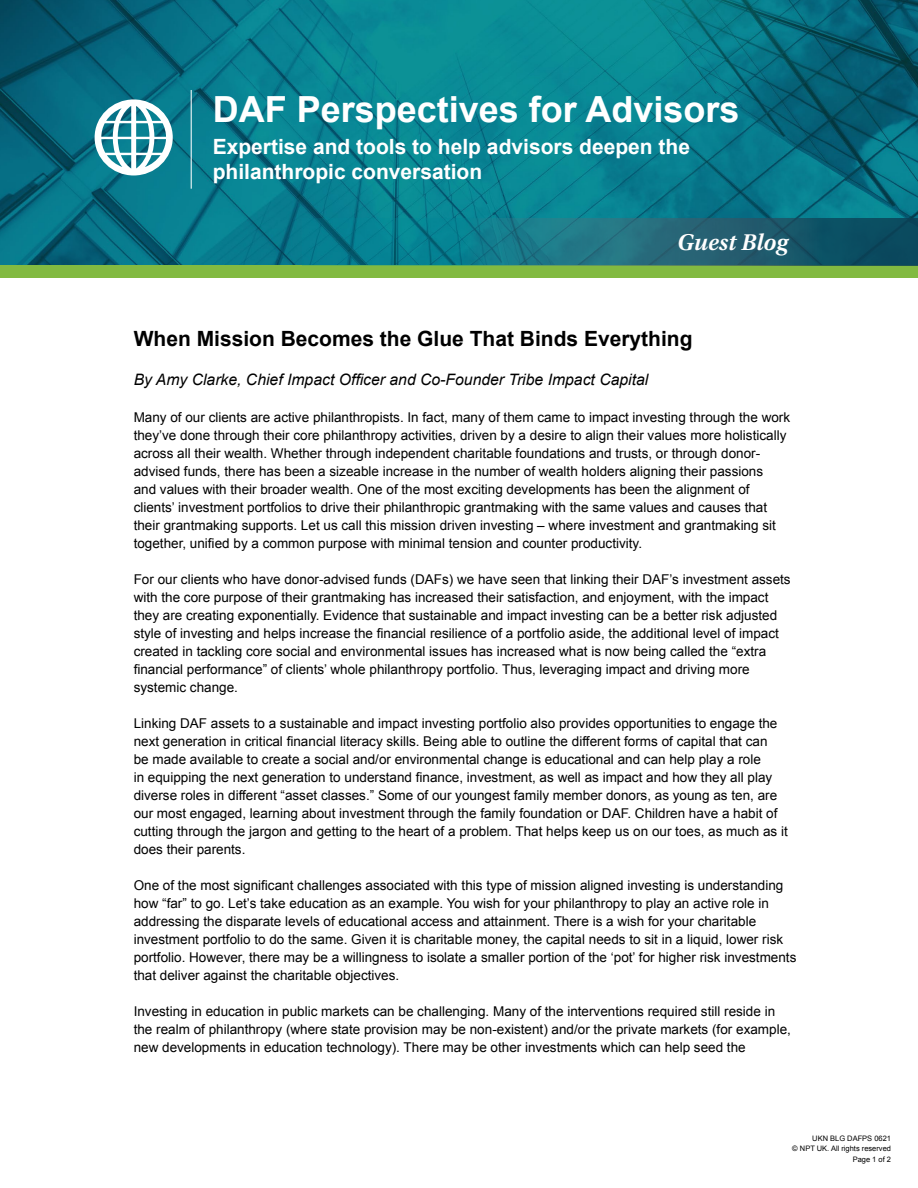
<style>
.page{position:relative;width:918px;height:1188px;background:#fff}
.page>*{position:absolute;margin:0;border:0;box-sizing:border-box;transform-origin:0 0}
.t1{font:700 36px "Arial";color:#fff}
.bio{font:italic 600 24px "Utopia Std";letter-spacing:.005em;color:#fff}
.t2{font:700 21px/25.5px "Arial";color:#fff}
.t3{font:700 21px "Arial";color:#000}
.t4{font:italic 15.75px "Arial";color:#000}
.t5{font:13.5px/18px "Arial";color:#000}
.t6{font:7.5px "Arial";color:#000}
</style>
<div class="page">
<img style="left:0;top:0;width:918px;height:265px">
<hr style="left:191px;top:90px;width:1px;height:99px;background:#fff">
<div style="left:0;top:265px;width:918px;height:12px;background:#82ba41"></div>
<svg style="left:95px;top:99px;width:78px;height:76px"></svg>
<svg style="left:302px;top:219px;width:616px;height:46px;background:#156b7c"></svg>
<p class="t1" style="left:213px;top:85px;width:528px">DAF Perspectives for Advisors</p>
<p class="t2" style="left:213px;top:135px;width:479px">Expertise and tools to help advisors deepen the philanthropic conversation</p>
<p class="bio" style="left:677px;top:228px;width:112px">Guest Blog</p>
<p class="t3" style="left:134px;top:324px;width:560px">When Mission Becomes the Glue That Binds Everything</p>
<p class="t4" style="left:134px;top:369px;width:516px">By Amy Clarke, Chief Impact Officer and Co-Founder Tribe Impact Capital</p>
<p class="t5" style="left:134px;top:409px;width:658px">Many of our clients are active philanthropists. In fact, many of them came to impact investing through the work they’ve done through their core philanthropy activities, driven by a desire to align their values more holistically across all their wealth. Whether through independent charitable foundations and trusts, or through donor&shy;advised funds, there has been a sizeable increase in the number of wealth holders aligning their passions<br>and values with their broader wealth. One of the most exciting developments has been the alignment of clients’ investment portfolios to drive their philanthropic grantmaking with the same values and causes that their grantmaking supports. Let us call this mission driven investing – where investment and grantmaking sit together, unified by a common purpose with minimal tension and counter productivity.</p>
<p class="t5" style="left:134px;top:571px;width:659px">For our clients who have donor-advised funds (DAFs) we have seen that linking their DAF’s investment assets with the core purpose of their grantmaking has increased their satisfaction, and enjoyment, with the impact they are creating exponentially. Evidence that sustainable and impact investing can be a better risk adjusted style of investing and helps increase the financial resilience of a portfolio aside, the additional level of impact created in tackling core social and environmental issues has increased what is now being called the “extra financial performance” of clients’ whole philanthropy portfolio. Thus, leveraging impact and driving more systemic change.</p>
<p class="t5" style="left:134px;top:715px;width:656px">Linking DAF assets to a sustainable and impact investing portfolio also provides opportunities to engage the next generation in critical financial literacy skills. Being able to outline the different forms of capital that can<br>be made available to create a social and/or environmental change is educational and can help play a role<br>in equipping the next generation to understand finance, investment, as well as impact and how they all play diverse roles in different “asset classes.” Some of our youngest family member donors, as young as ten, are our most engaged, learning about investment through the family foundation or DAF. Children have a habit of cutting through the jargon and getting to the heart of a problem. That helps keep us on our toes, as much as it does their parents.</p>
<p class="t5" style="left:134px;top:877px;width:664px">One of the most significant challenges associated with this type of mission aligned investing is understanding how “far” to go. Let’s take education as an example. You wish for your philanthropy to play an active role in addressing the disparate levels of educational access and attainment. There is a wish for your charitable investment portfolio to do the same. Given it is charitable money, the capital needs to sit in a liquid, lower risk portfolio. However, there may be a willingness to isolate a smaller portion of the ‘pot’ for higher risk investments that deliver against the charitable objectives.</p>
<p class="t5" style="left:134px;top:1003px;width:659px">Investing in education in public markets can be challenging. Many of the interventions required still reside in the realm of philanthropy (where state provision may be non-existent) and/or the private markets (for example, new developments in education technology). There may be other investments which can help seed the</p>
<p class="t6" style="left:812px;top:1133px;width:80px">UKN BLG DAFPS 0621</p>
<p class="t6" style="left:792px;top:1144px;width:100px">© NPT UK. All rights reserved</p>
<p class="t6" style="left:853px;top:1154px;width:40px">Page 1 of 2</p>
</div>
